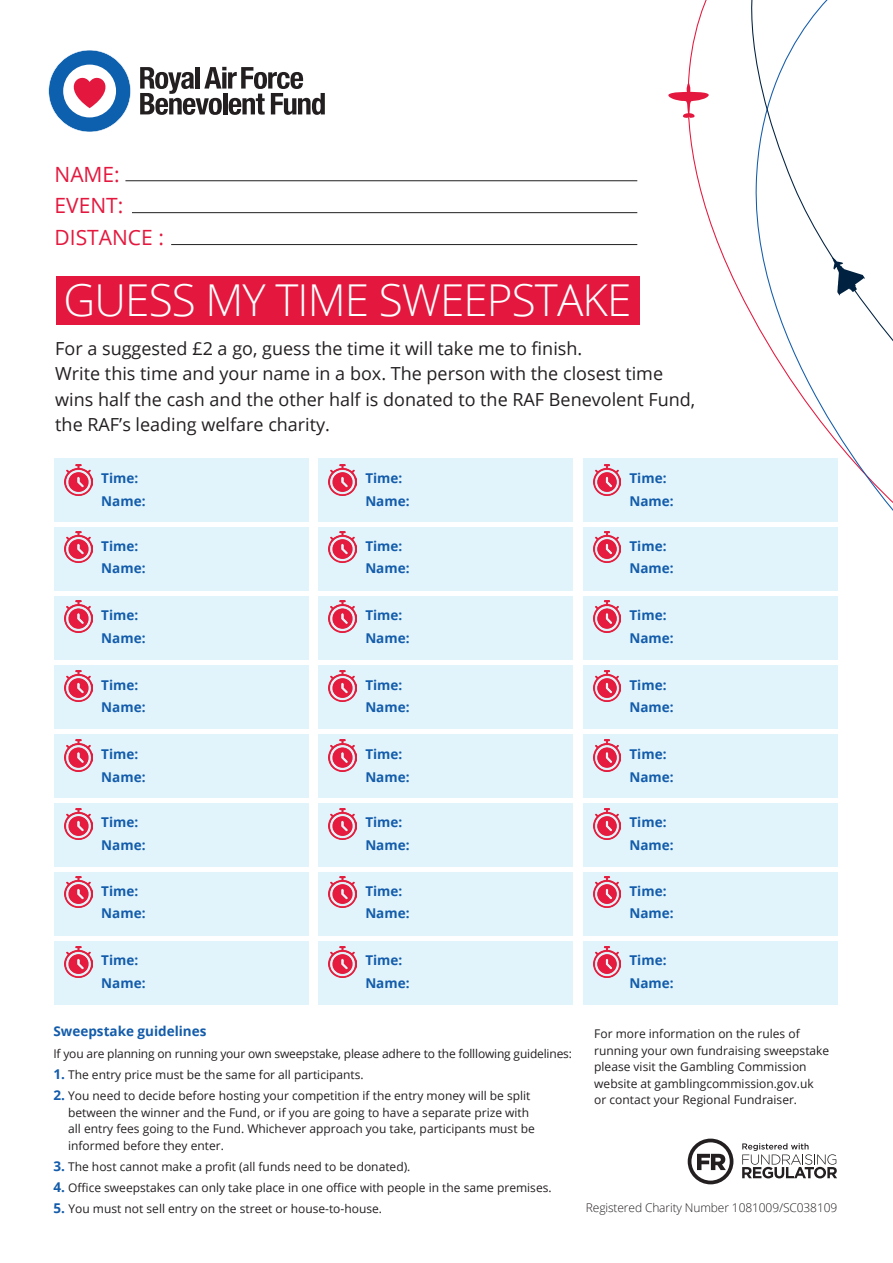
<style>
.page{position:relative;width:893px;height:1263px;background:#fff}
.page>*{position:absolute;margin:0;border:0;box-sizing:border-box;transform-origin:0 0}
.t1{font:300 43.95px "Open Sans";letter-spacing:-.02em;color:#fff}
.t2{font:21px "Open Sans";color:#e4183e}
.t3{font:18px/25.5px "Open Sans";color:#231f20}
.t4{font:700 13.5px "Open Sans";color:#135cab}
.t5{font:12px/16.5px "Open Sans";color:#231f20}
.t6{font:300 12px "Open Sans";letter-spacing:-.01em;color:#231f20}
.s1{font-weight:700;font-size:13.5px;color:#135cab}
</style>
<div class="page">
<div style="left:56px;top:276px;width:583px;height:49px;background:#e4183e"></div>
<svg style="left:48px;top:50px;width:83px;height:82px"></svg>
<svg style="left:140px;top:67px;width:185px;height:48px"></svg>
<svg style="left:637px;top:0;width:98px;height:325px"></svg>
<svg style="left:785px;top:372px;width:108px;height:167px"></svg>
<svg style="left:735px;top:0;width:158px;height:372px"></svg>
<svg style="left:832px;top:257px;width:33px;height:38px"></svg>
<svg style="left:668px;top:83px;width:42px;height:36px"></svg>
<hr style="left:125px;top:180px;width:512px;height:1px;background:#231f20">
<hr style="left:132px;top:212px;width:505px;height:1px;background:#231f20">
<hr style="left:171px;top:244px;width:466px;height:1px;background:#231f20">
<div style="left:319px;top:458px;width:254px;height:64px;background:#e1f4fc"></div>
<div style="left:319px;top:527px;width:254px;height:64px;background:#e1f4fc"></div>
<div style="left:319px;top:596px;width:254px;height:64px;background:#e1f4fc"></div>
<div style="left:319px;top:665px;width:254px;height:64px;background:#e1f4fc"></div>
<div style="left:319px;top:734px;width:254px;height:64px;background:#e1f4fc"></div>
<div style="left:319px;top:803px;width:254px;height:63px;background:#e1f4fc"></div>
<div style="left:319px;top:872px;width:254px;height:63px;background:#e1f4fc"></div>
<div style="left:319px;top:941px;width:254px;height:63px;background:#e1f4fc"></div>
<img style="left:329px;top:464px;width:28px;height:31px">
<img style="left:329px;top:531px;width:28px;height:32px">
<img style="left:329px;top:601px;width:28px;height:31px">
<img style="left:329px;top:670px;width:28px;height:31px">
<img style="left:329px;top:740px;width:28px;height:31px">
<img style="left:329px;top:808px;width:28px;height:31px">
<img style="left:329px;top:876px;width:28px;height:32px">
<div style="left:55px;top:458px;width:254px;height:64px;background:#e1f4fc"></div>
<div style="left:55px;top:527px;width:254px;height:64px;background:#e1f4fc"></div>
<div style="left:55px;top:596px;width:254px;height:64px;background:#e1f4fc"></div>
<div style="left:55px;top:665px;width:254px;height:64px;background:#e1f4fc"></div>
<div style="left:55px;top:734px;width:254px;height:64px;background:#e1f4fc"></div>
<div style="left:55px;top:803px;width:254px;height:63px;background:#e1f4fc"></div>
<div style="left:55px;top:872px;width:254px;height:63px;background:#e1f4fc"></div>
<div style="left:55px;top:941px;width:254px;height:63px;background:#e1f4fc"></div>
<img style="left:65px;top:464px;width:28px;height:31px">
<img style="left:65px;top:531px;width:28px;height:32px">
<img style="left:65px;top:601px;width:28px;height:31px">
<img style="left:65px;top:670px;width:28px;height:31px">
<img style="left:65px;top:740px;width:28px;height:31px">
<img style="left:65px;top:808px;width:28px;height:31px">
<img style="left:65px;top:876px;width:28px;height:32px">
<img style="left:65px;top:946px;width:28px;height:31px">
<div style="left:583px;top:458px;width:254px;height:64px;background:#e1f4fc"></div>
<div style="left:583px;top:527px;width:254px;height:64px;background:#e1f4fc"></div>
<div style="left:583px;top:596px;width:254px;height:64px;background:#e1f4fc"></div>
<div style="left:583px;top:665px;width:254px;height:64px;background:#e1f4fc"></div>
<div style="left:583px;top:734px;width:254px;height:64px;background:#e1f4fc"></div>
<div style="left:583px;top:803px;width:254px;height:63px;background:#e1f4fc"></div>
<div style="left:583px;top:872px;width:254px;height:63px;background:#e1f4fc"></div>
<div style="left:583px;top:941px;width:254px;height:63px;background:#e1f4fc"></div>
<img style="left:593px;top:464px;width:28px;height:31px">
<img style="left:593px;top:531px;width:28px;height:32px">
<img style="left:593px;top:601px;width:28px;height:31px">
<img style="left:593px;top:670px;width:28px;height:31px">
<img style="left:593px;top:740px;width:28px;height:31px">
<img style="left:593px;top:808px;width:28px;height:31px">
<img style="left:593px;top:876px;width:28px;height:32px">
<img style="left:593px;top:946px;width:28px;height:31px">
<img style="left:329px;top:946px;width:28px;height:31px">
<svg style="left:688px;top:1138px;width:45px;height:46px"></svg>
<svg style="left:742px;top:1143px;width:95px;height:35px"></svg>
<p class="t2" style="left:55px;top:160px;width:67px">NAME:</p>
<p class="t2" style="left:55px;top:191px;width:70px">EVENT:</p>
<p class="t2" style="left:55px;top:223px;width:111px">DISTANCE :</p>
<p class="t1" style="left:64px;top:270px;width:569px">GUESS MY TIME SWEEPSTAKE</p>
<p class="t3" style="left:55px;top:335px;width:528px">For a suggested £2 a go, guess the time it will take me to finish.</p>
<p class="t3" style="left:55px;top:361px;width:642px">Write this time and your name in a box. The person with the closest time wins half the cash and the other half is donated to the RAF Benevolent Fund, the RAF’s leading welfare charity.</p>
<p class="t4" style="left:101px;top:469px;width:39px">Time:</p>
<p class="t4" style="left:101px;top:491px;width:46px">Name:</p>
<p class="t4" style="left:101px;top:536px;width:39px">Time:</p>
<p class="t4" style="left:101px;top:559px;width:46px">Name:</p>
<p class="t4" style="left:101px;top:606px;width:39px">Time:</p>
<p class="t4" style="left:101px;top:628px;width:46px">Name:</p>
<p class="t4" style="left:101px;top:675px;width:39px">Time:</p>
<p class="t4" style="left:101px;top:698px;width:46px">Name:</p>
<p class="t4" style="left:101px;top:745px;width:39px">Time:</p>
<p class="t4" style="left:101px;top:767px;width:46px">Name:</p>
<p class="t4" style="left:101px;top:813px;width:39px">Time:</p>
<p class="t4" style="left:101px;top:835px;width:46px">Name:</p>
<p class="t4" style="left:101px;top:881px;width:39px">Time:</p>
<p class="t4" style="left:101px;top:904px;width:46px">Name:</p>
<p class="t4" style="left:101px;top:951px;width:39px">Time:</p>
<p class="t4" style="left:101px;top:973px;width:46px">Name:</p>
<p class="t4" style="left:365px;top:469px;width:39px">Time:</p>
<p class="t4" style="left:365px;top:491px;width:46px">Name:</p>
<p class="t4" style="left:365px;top:536px;width:39px">Time:</p>
<p class="t4" style="left:365px;top:559px;width:46px">Name:</p>
<p class="t4" style="left:365px;top:606px;width:39px">Time:</p>
<p class="t4" style="left:365px;top:628px;width:46px">Name:</p>
<p class="t4" style="left:365px;top:675px;width:39px">Time:</p>
<p class="t4" style="left:365px;top:698px;width:46px">Name:</p>
<p class="t4" style="left:365px;top:745px;width:39px">Time:</p>
<p class="t4" style="left:365px;top:767px;width:46px">Name:</p>
<p class="t4" style="left:365px;top:813px;width:39px">Time:</p>
<p class="t4" style="left:365px;top:835px;width:46px">Name:</p>
<p class="t4" style="left:365px;top:881px;width:39px">Time:</p>
<p class="t4" style="left:365px;top:904px;width:46px">Name:</p>
<p class="t4" style="left:365px;top:951px;width:39px">Time:</p>
<p class="t4" style="left:365px;top:973px;width:46px">Name:</p>
<p class="t4" style="left:53px;top:1021px;width:155px">Sweepstake guidelines</p>
<p class="t5" style="left:53px;top:1045px;width:520px">If you are planning on running your own sweepstake, please adhere to the folllowing guidelines:</p>
<p class="t5" style="left:53px;top:1066px;width:312px"><span class="s1">1.</span> The entry price must be the same for all participants.</p>
<p class="t5" style="left:68px;top:1087px;width:468px;text-indent:-15px"><span class="s1">2.</span> You need to decide before hosting your competition if the entry money will be split between the winner and the Fund, or if you are going to have a separate prize with all entry fees going to the Fund. Whichever approach you take, participants must be informed before they enter.</p>
<p class="t5" style="left:53px;top:1158px;width:358px"><span class="s1">3.</span> The host cannot make a profit (all funds need to be donated).</p>
<p class="t5" style="left:53px;top:1179px;width:500px"><span class="s1">4.</span> Office sweepstakes can only take place in one office with people in the same premises.</p>
<p class="t5" style="left:53px;top:1200px;width:330px"><span class="s1">5.</span> You must not sell entry on the street or house-to-house.</p>
<p class="t4" style="left:629px;top:469px;width:39px">Time:</p>
<p class="t4" style="left:629px;top:491px;width:46px">Name:</p>
<p class="t4" style="left:629px;top:536px;width:39px">Time:</p>
<p class="t4" style="left:629px;top:559px;width:46px">Name:</p>
<p class="t4" style="left:629px;top:606px;width:39px">Time:</p>
<p class="t4" style="left:629px;top:628px;width:46px">Name:</p>
<p class="t4" style="left:629px;top:675px;width:39px">Time:</p>
<p class="t4" style="left:629px;top:698px;width:46px">Name:</p>
<p class="t4" style="left:629px;top:745px;width:39px">Time:</p>
<p class="t4" style="left:629px;top:767px;width:46px">Name:</p>
<p class="t4" style="left:629px;top:813px;width:39px">Time:</p>
<p class="t4" style="left:629px;top:835px;width:46px">Name:</p>
<p class="t4" style="left:629px;top:881px;width:39px">Time:</p>
<p class="t4" style="left:629px;top:904px;width:46px">Name:</p>
<p class="t4" style="left:629px;top:951px;width:39px">Time:</p>
<p class="t4" style="left:629px;top:973px;width:46px">Name:</p>
<p class="t5" style="left:594px;top:1025px;width:236px">For more information on the rules of running your own fundraising sweepstake please visit the Gambling Commission website at gamblingcommission.gov.uk<br>or contact your Regional Fundraiser.</p>
<p class="t6" style="left:586px;top:1199px;width:253px">Registered Charity Number 1081009/SC038109</p>
</div>
